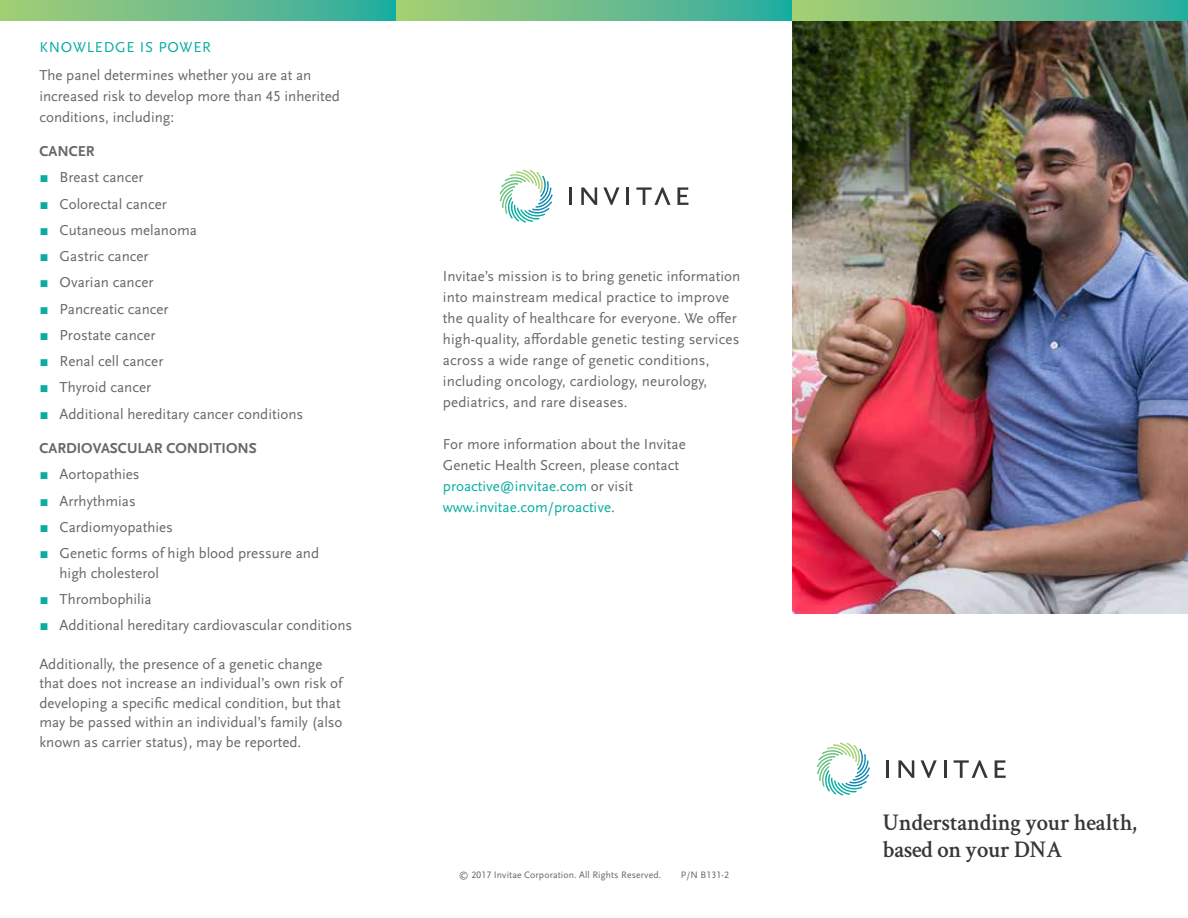
<style>
.page{position:relative;width:1188px;height:918px;background:#fff}
.page>*{position:absolute;margin:0;border:0;box-sizing:border-box;transform-origin:0 0}
.t1{font:600 24px/27px "Crimson Text";letter-spacing:-.01em;color:#373636;scale:.95 1}
.t2{font:15px/21px "Invitae";color:#6a6665}
.t3{font:700 15px "Invitae";color:#6a6665}
.t4{font:15px "Invitae";letter-spacing:.05em;color:#07ada1}
.t5{font:9.75px "Invitae";letter-spacing:.01em;color:#6a6665}
.s1{color:#07ada1}
</style>
<div class="page">
<img style="left:792px;top:20px;width:396px;height:593px">
<hr style="left:886px;top:760px;width:3px;height:18px;background:#373636">
<hr style="left:944px;top:760px;width:3px;height:18px;background:#373636">
<svg style="left:995px;top:760px;width:11px;height:18px"></svg>
<svg style="left:921px;top:760px;width:16px;height:18px"></svg>
<svg style="left:954px;top:760px;width:34px;height:18px"></svg>
<svg style="left:898px;top:760px;width:16px;height:18px"></svg>
<svg style="left:817px;top:743px;width:53px;height:53px"></svg>
<svg style="left:569px;top:187px;width:2px;height:18px"></svg>
<svg style="left:627px;top:187px;width:2px;height:18px"></svg>
<svg style="left:677px;top:187px;width:11px;height:18px"></svg>
<svg style="left:603px;top:187px;width:17px;height:18px"></svg>
<svg style="left:636px;top:187px;width:35px;height:18px"></svg>
<svg style="left:581px;top:187px;width:16px;height:18px"></svg>
<svg style="left:499px;top:170px;width:54px;height:53px"></svg>
<svg style="left:396px;top:0;width:396px;height:20px"></svg>
<svg style="left:0;top:0;width:396px;height:20px"></svg>
<div style="left:792px;top:0;width:396px;height:20px;background:linear-gradient(to right,#abcf73,#31ada1)"></div>
<p class="t4" style="left:39px;top:39px;width:173px">KNOWLEDGE IS POWER</p>
<p class="t2" style="left:39px;top:64px;width:302px">The panel determines whether you are at an increased risk to develop more than 45 inherited conditions, including:</p>
<p class="t3" style="left:39px;top:143px;width:57px">CANCER</p>
<p class="t2" style="left:39px;top:167px;width:106px"><span class="s1">▪</span> Breast cancer</p>
<p class="t2" style="left:39px;top:193px;width:129px"><span class="s1">▪</span> Colorectal cancer</p>
<p class="t2" style="left:39px;top:220px;width:159px"><span class="s1">▪</span> Cutaneous melanoma</p>
<p class="t2" style="left:39px;top:246px;width:111px"><span class="s1">▪</span> Gastric cancer</p>
<p class="t2" style="left:39px;top:272px;width:116px"><span class="s1">▪</span> Ovarian cancer</p>
<p class="t2" style="left:39px;top:298px;width:131px"><span class="s1">▪</span> Pancreatic cancer</p>
<p class="t2" style="left:39px;top:325px;width:118px"><span class="s1">▪</span> Prostate cancer</p>
<p class="t2" style="left:39px;top:351px;width:126px"><span class="s1">▪</span> Renal cell cancer</p>
<p class="t2" style="left:39px;top:377px;width:113px"><span class="s1">▪</span> Thyroid cancer</p>
<p class="t2" style="left:39px;top:403px;width:265px"><span class="s1">▪</span> Additional hereditary cancer conditions</p>
<p class="t3" style="left:39px;top:440px;width:219px">CARDIOVASCULAR CONDITIONS</p>
<p class="t2" style="left:39px;top:464px;width:102px"><span class="s1">▪</span> Aortopathies</p>
<p class="t2" style="left:39px;top:490px;width:98px"><span class="s1">▪</span> Arrhythmias</p>
<p class="t2" style="left:39px;top:517px;width:135px"><span class="s1">▪</span> Cardiomyopathies</p>
<p class="t2" style="left:60px;top:544px;width:261px;line-height:19.5px;text-indent:-20px"><span class="s1">▪</span> Genetic forms of high blood pressure and high cholesterol</p>
<p class="t2" style="left:39px;top:589px;width:114px"><span class="s1">▪</span> Thrombophilia</p>
<p class="t2" style="left:39px;top:615px;width:314px"><span class="s1">▪</span> Additional hereditary cardiovascular conditions</p>
<p class="t2" style="left:39px;top:655px;width:305px;line-height:19.5px">Additionally, the presence of a genetic change that does not increase an individual’s own risk of developing a specific medical condition, but that may be passed within an individual’s family (also known as carrier status), may be reported.</p>
<p class="t2" style="left:443px;top:266px;width:299px">Invitae’s mission is to bring genetic information into mainstream medical practice to improve the quality of healthcare for everyone. We offer high-quality, affordable genetic testing services across a wide range of genetic conditions, including oncology, cardiology, neurology, pediatrics, and rare diseases.</p>
<p class="t2" style="left:443px;top:434px;width:244px">For more information about the Invitae Genetic Health Screen, please contact <span class="s1">proactive@invitae.com</span> or visit <span class="s1">www.invitae.com/proactive</span>.</p>
<p class="t5" style="left:459px;top:869px;width:204px">© 2017 Invitae Corporation. All Rights Reserved.</p>
<p class="t5" style="left:681px;top:869px;width:50px">P/N B131-2</p>
<h1 class="t1" style="left:883px;top:807px;width:269px">Understanding your health, based on your DNA</h1>
</div>
